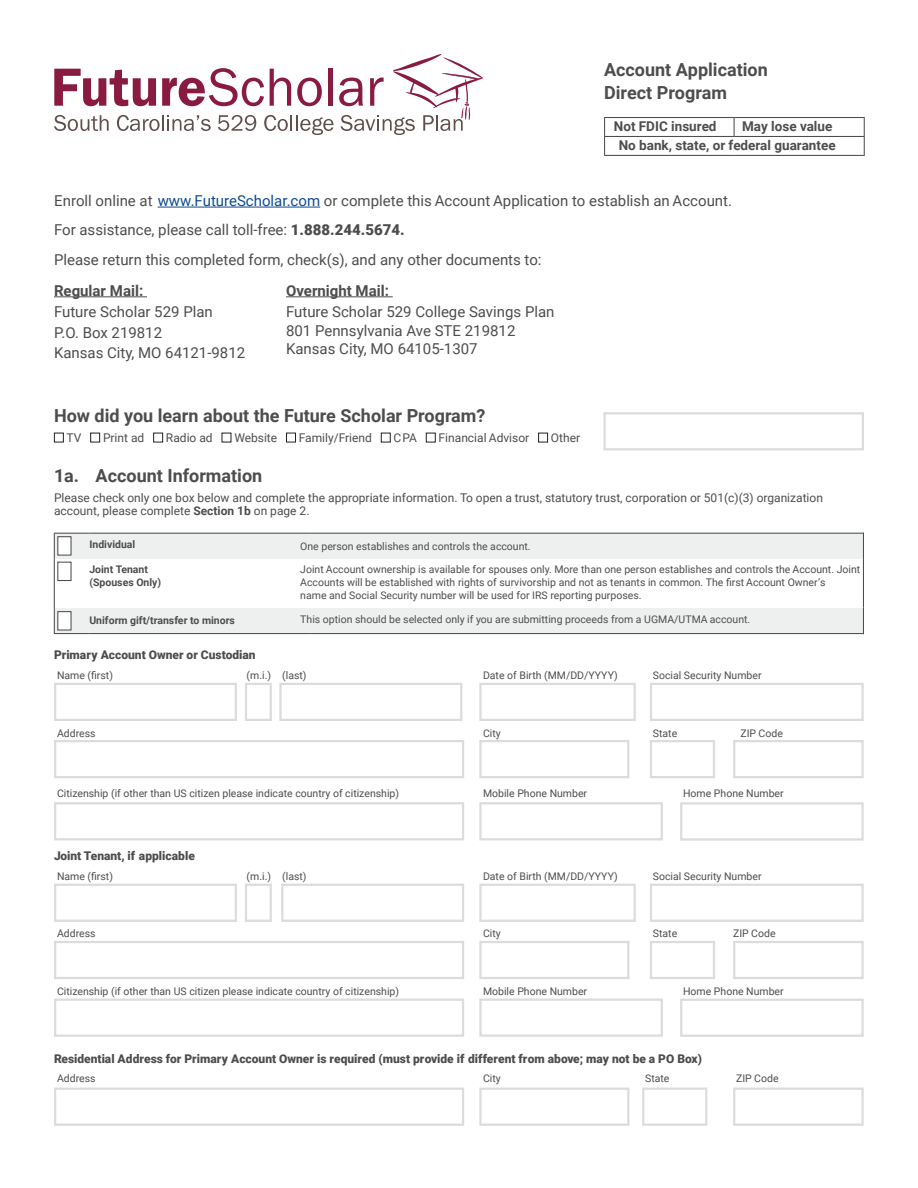
<style>
.page{position:relative;width:918px;height:1188px;background:#fff}
.page>*{position:absolute;margin:0;border:0;box-sizing:border-box;transform-origin:0 0}
.t1{font:700 18px/22.5px "Roboto";color:#4d4d4f}
.t2{font:15px/20.4px "Roboto";color:#4d4d4f}
.t3{font:700 15px "Roboto";color:#4d4d4f}
.t4{font:700 13.5px/18.9px "Roboto";color:#4d4d4f;text-align:right}
.t5{font:12px/13.5px "Roboto";color:#4d4d4f}
.t6{font:900 12px "Roboto";color:#4d4d4f}
.t7{font:10.5px/12.6px "Roboto";color:#4d4d4f}
.t8{font:700 10.5px/12.6px "Roboto";color:#4d4d4f}
.s1{color:#0d4c91}
.s2{font-weight:900}
.s3{font-weight:700}
</style>
<div class="page">
<svg style="left:54px;top:54px;width:430px;height:81px"></svg>
<hr style="left:604px;top:117px;width:130px;height:1px;background:#4d4d4f">
<hr style="left:734px;top:117px;width:131px;height:1px;background:#4d4d4f">
<svg style="left:734px;top:118px;width:1px;height:18px"></svg>
<hr style="left:604px;top:136px;width:130px;height:1px;background:#4d4d4f">
<svg style="left:604px;top:118px;width:1px;height:37px"></svg>
<hr style="left:734px;top:136px;width:131px;height:1px;background:#4d4d4f">
<svg style="left:864px;top:118px;width:1px;height:37px"></svg>
<hr style="left:604px;top:155px;width:130px;height:1px;background:#4d4d4f">
<hr style="left:734px;top:155px;width:131px;height:1px;background:#4d4d4f">
<hr style="left:54px;top:296px;width:93px;height:1px;background:#4d4d4f">
<hr style="left:286px;top:296px;width:107px;height:1px;background:#4d4d4f">
<div style="left:54px;top:433px;width:10px;height:9px;border:1px solid #231f20"></div>
<div style="left:90px;top:433px;width:10px;height:9px;border:1px solid #231f20"></div>
<div style="left:153px;top:433px;width:10px;height:9px;border:1px solid #231f20"></div>
<div style="left:286px;top:433px;width:10px;height:9px;border:1px solid #231f20"></div>
<div style="left:381px;top:433px;width:10px;height:9px;border:1px solid #231f20"></div>
<div style="left:426px;top:433px;width:10px;height:9px;border:1px solid #231f20"></div>
<div style="left:538px;top:433px;width:10px;height:9px;border:1px solid #231f20"></div>
<div style="left:603px;top:412px;width:261px;height:38px;border:2px solid #dcdcdc"></div>
<div style="left:54px;top:533px;width:35px;height:26px;background:#eef0f0"></div>
<div style="left:89px;top:533px;width:222px;height:26px;background:#eef0f0"></div>
<div style="left:311px;top:533px;width:552px;height:26px;background:#eef0f0"></div>
<div style="left:54px;top:608px;width:35px;height:26px;background:#eef0f0"></div>
<div style="left:89px;top:608px;width:222px;height:26px;background:#eef0f0"></div>
<div style="left:311px;top:608px;width:552px;height:26px;background:#eef0f0"></div>
<hr style="left:54px;top:533px;width:35px;height:1px;background:#4d4d4f">
<svg style="left:54px;top:534px;width:1px;height:25px"></svg>
<hr style="left:89px;top:533px;width:222px;height:1px;background:#4d4d4f">
<hr style="left:311px;top:533px;width:553px;height:1px;background:#4d4d4f">
<svg style="left:863px;top:534px;width:1px;height:24px"></svg>
<hr style="left:54px;top:559px;width:1px;height:49px;background:#4d4d4f">
<hr style="left:863px;top:558px;width:1px;height:50px;background:#4d4d4f">
<svg style="left:54px;top:608px;width:1px;height:25px"></svg>
<svg style="left:863px;top:608px;width:1px;height:25px"></svg>
<hr style="left:54px;top:633px;width:35px;height:1px;background:#4d4d4f">
<hr style="left:89px;top:633px;width:222px;height:1px;background:#4d4d4f">
<hr style="left:311px;top:633px;width:553px;height:1px;background:#4d4d4f">
<div style="left:57px;top:536px;width:15px;height:20px;background:#fff;border:1px solid #4d4d4f"></div>
<div style="left:57px;top:562px;width:15px;height:19px;background:#fff;border:1px solid #4d4d4f"></div>
<div style="left:57px;top:611px;width:15px;height:20px;background:#fff;border:1px solid #4d4d4f"></div>
<div style="left:54px;top:683px;width:183px;height:38px;border:2px solid #dcdcdc"></div>
<div style="left:245px;top:683px;width:27px;height:38px;border:2px solid #dcdcdc"></div>
<div style="left:279px;top:683px;width:183px;height:38px;border:2px solid #dcdcdc"></div>
<div style="left:479px;top:683px;width:157px;height:38px;border:2px solid #dcdcdc"></div>
<div style="left:650px;top:683px;width:214px;height:38px;border:2px solid #dcdcdc"></div>
<div style="left:54px;top:740px;width:410px;height:38px;border:2px solid #dcdcdc"></div>
<div style="left:479px;top:740px;width:150px;height:38px;border:2px solid #dcdcdc"></div>
<div style="left:650px;top:740px;width:65px;height:38px;border:2px solid #dcdcdc"></div>
<div style="left:733px;top:740px;width:131px;height:38px;border:2px solid #dcdcdc"></div>
<div style="left:54px;top:802px;width:410px;height:38px;border:2px solid #dcdcdc"></div>
<div style="left:479px;top:802px;width:184px;height:38px;border:2px solid #dcdcdc"></div>
<div style="left:479px;top:998px;width:184px;height:39px;border:2px solid #dcdcdc"></div>
<div style="left:680px;top:802px;width:184px;height:39px;border:2px solid #dcdcdc"></div>
<div style="left:680px;top:999px;width:184px;height:38px;border:2px solid #dcdcdc"></div>
<div style="left:54px;top:884px;width:183px;height:38px;border:2px solid #dcdcdc"></div>
<div style="left:245px;top:884px;width:27px;height:38px;border:2px solid #dcdcdc"></div>
<div style="left:281px;top:884px;width:183px;height:38px;border:2px solid #dcdcdc"></div>
<div style="left:479px;top:884px;width:157px;height:38px;border:2px solid #dcdcdc"></div>
<div style="left:650px;top:884px;width:214px;height:38px;border:2px solid #dcdcdc"></div>
<div style="left:54px;top:941px;width:410px;height:38px;border:2px solid #dcdcdc"></div>
<div style="left:479px;top:941px;width:150px;height:38px;border:2px solid #dcdcdc"></div>
<div style="left:650px;top:941px;width:65px;height:38px;border:2px solid #dcdcdc"></div>
<div style="left:733px;top:941px;width:131px;height:38px;border:2px solid #dcdcdc"></div>
<div style="left:54px;top:999px;width:410px;height:38px;border:2px solid #dcdcdc"></div>
<div style="left:54px;top:1088px;width:410px;height:38px;border:2px solid #dcdcdc"></div>
<div style="left:479px;top:1088px;width:150px;height:38px;border:2px solid #dcdcdc"></div>
<div style="left:642px;top:1088px;width:65px;height:38px;border:2px solid #dcdcdc"></div>
<div style="left:733px;top:1088px;width:131px;height:38px;border:2px solid #dcdcdc"></div>
<hr style="left:158px;top:207px;width:162px;height:1px;background:#0d4c91">
<h1 class="t1" style="left:604px;top:58px;width:165px">Account Application<br>Direct Program</h1>
<p class="t4" style="left:614px;top:116px;width:104px">Not FDIC insured</p>
<p class="t4" style="left:619px;top:116px;width:218px">May lose value<br>No bank, state, or federal guarantee</p>
<h2 class="t2" style="left:54px;top:190px;width:679px">Enroll online at <span class="s1">www.FutureScholar.com</span> or complete this Account Application to establish an Account.</h2>
<h2 class="t2" style="left:54px;top:214px;width:489px;line-height:30px">For assistance, please call toll-free: <span class="s2">1.888.244.5674.<br></span>Please return this completed form, check(s), and any other documents to:</h2>
<h2 class="t3" style="left:54px;top:280px;width:91px">Regular Mail:</h2>
<h2 class="t2" style="left:54px;top:301px;width:193px">Future Scholar 529 Plan<br>P.O. Box 219812<br>Kansas City, MO 64121-9812</h2>
<h2 class="t3" style="left:286px;top:280px;width:104px">Overnight Mail:</h2>
<h2 class="t2" style="left:286px;top:302px;width:270px;line-height:18.5px">Future Scholar 529 College Savings Plan<br>801 Pennsylvania Ave STE 219812<br>Kansas City, MO 64105-1307</h2>
<h1 class="t1" style="left:54px;top:404px;width:433px">How did you learn about the Future Scholar Program?</h1>
<p class="t5" style="left:66px;top:431px;width:16px">TV</p>
<p class="t5" style="left:103px;top:431px;width:43px">Print ad</p>
<p class="t5" style="left:166px;top:431px;width:48px">Radio ad</p>
<p class="t5" style="left:234px;top:431px;width:44px">Website</p>
<p class="t5" style="left:299px;top:431px;width:75px">Family/Friend</p>
<p class="t5" style="left:394px;top:431px;width:25px">CPA</p>
<p class="t5" style="left:439px;top:431px;width:92px">Financial Advisor</p>
<p class="t5" style="left:551px;top:431px;width:31px">Other</p>
<h1 class="t1" style="left:54px;top:464px;width:210px">1a. Account Information</h1>
<p class="t5" style="left:54px;top:490px;width:771px">Please check only one box below and complete the appropriate information. To open a trust, statutory trust, corporation or 501(c)(3) organization account, please complete <span class="s3">Section 1b</span> on page 2.</p>
<p class="t8" style="left:89px;top:537px;width:47px">Individual</p>
<p class="t7" style="left:300px;top:539px;width:232px">One person establishes and controls the account.</p>
<p class="t8" style="left:89px;top:563px;width:73px">Joint Tenant (Spouses Only)</p>
<p class="t7" style="left:300px;top:563px;width:562px">Joint Account ownership is available for spouses only. More than one person establishes and controls the Account. Joint<br>Accounts will be established with rights of survivorship and not as tenants in common. The first Account Owner’s<br>name and Social Security number will be used for IRS reporting purposes.</p>
<p class="t8" style="left:89px;top:614px;width:147px">Uniform gift/transfer to minors</p>
<p class="t7" style="left:300px;top:613px;width:452px">This option should be selected only if you are submitting proceeds from a UGMA/UTMA account.</p>
<p class="t6" style="left:54px;top:646px;width:203px">Primary Account Owner or Custodian</p>
<p class="t7" style="left:57px;top:669px;width:58px">Name (first)</p>
<p class="t7" style="left:247px;top:669px;width:61px">(m.i.) (last)</p>
<p class="t7" style="left:483px;top:669px;width:136px">Date of Birth (MM/DD/YYYY)</p>
<p class="t7" style="left:653px;top:669px;width:110px">Social Security Number</p>
<p class="t7" style="left:57px;top:726px;width:40px">Address</p>
<p class="t7" style="left:483px;top:726px;width:19px">City</p>
<p class="t7" style="left:653px;top:726px;width:26px">State</p>
<p class="t7" style="left:740px;top:726px;width:44px">ZIP Code</p>
<p class="t7" style="left:57px;top:787px;width:344px">Citizenship (if other than US citizen please indicate country of citizenship)</p>
<p class="t7" style="left:483px;top:787px;width:106px">Mobile Phone Number</p>
<p class="t7" style="left:683px;top:787px;width:102px">Home Phone Number</p>
<p class="t6" style="left:54px;top:847px;width:142px">Joint Tenant, if applicable</p>
<p class="t7" style="left:57px;top:870px;width:58px">Name (first)</p>
<p class="t7" style="left:247px;top:870px;width:61px">(m.i.) (last)</p>
<p class="t7" style="left:483px;top:870px;width:136px">Date of Birth (MM/DD/YYYY)</p>
<p class="t7" style="left:653px;top:870px;width:110px">Social Security Number</p>
<p class="t7" style="left:57px;top:927px;width:40px">Address</p>
<p class="t7" style="left:483px;top:927px;width:19px">City</p>
<p class="t7" style="left:653px;top:927px;width:26px">State</p>
<p class="t7" style="left:733px;top:927px;width:44px">ZIP Code</p>
<p class="t7" style="left:57px;top:985px;width:344px">Citizenship (if other than US citizen please indicate country of citizenship)</p>
<p class="t7" style="left:483px;top:985px;width:106px">Mobile Phone Number</p>
<p class="t7" style="left:683px;top:985px;width:102px">Home Phone Number</p>
<p class="t6" style="left:54px;top:1050px;width:649px">Residential Address for Primary Account Owner is required (must provide if different from above; may not be a PO Box)</p>
<p class="t7" style="left:57px;top:1072px;width:40px">Address</p>
<p class="t7" style="left:483px;top:1072px;width:19px">City</p>
<p class="t7" style="left:645px;top:1072px;width:26px">State</p>
<p class="t7" style="left:736px;top:1072px;width:44px">ZIP Code</p>
</div>
